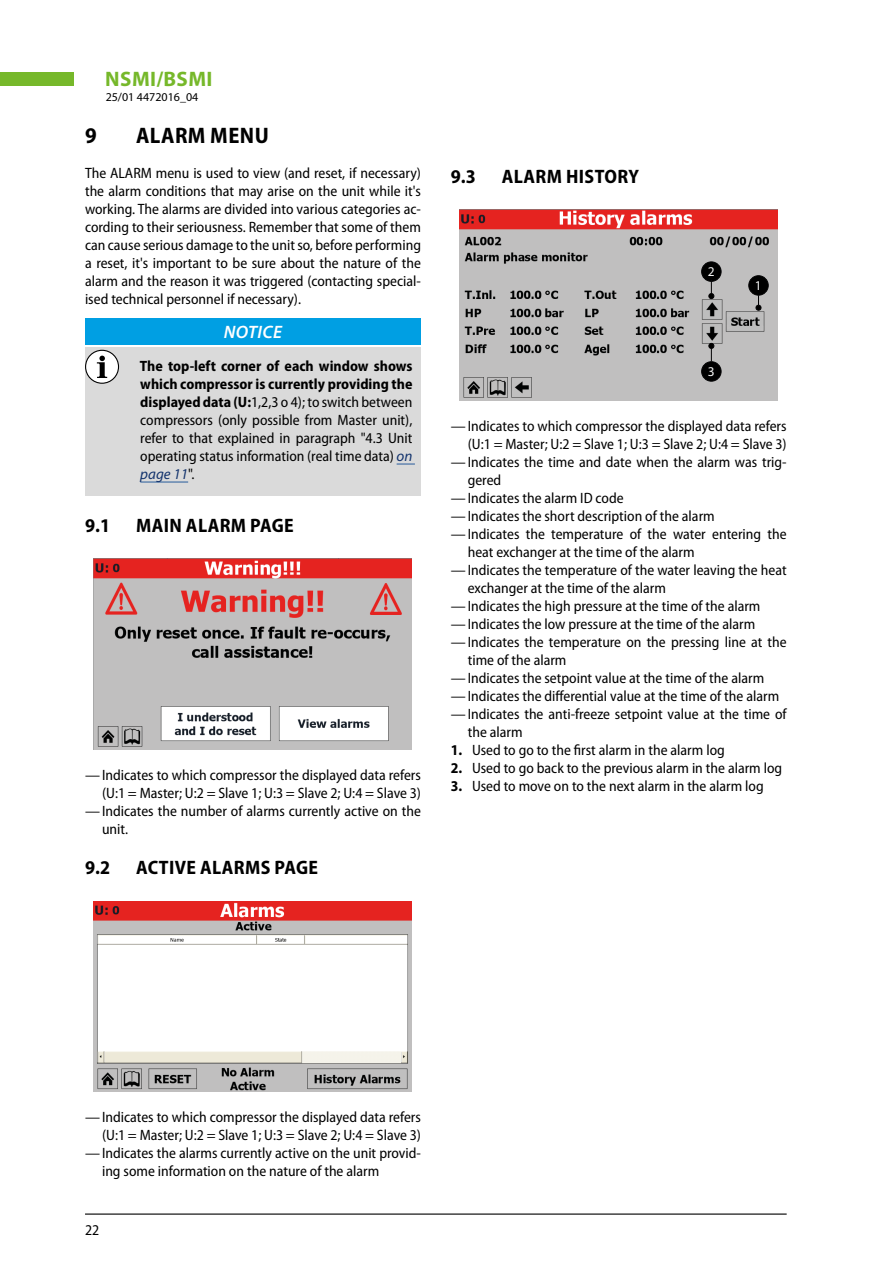
<style>
.page{position:relative;width:893px;height:1263px;background:#fff}
.page>*{position:absolute;margin:0;border:0;box-sizing:border-box;transform-origin:0 0}
.t1{font:700 semi-condensed 22.5px "Myriad Pro";letter-spacing:.02em;color:#000}
.t2{font:700 21px "Myriad Pro";letter-spacing:.02em;color:#76b82a}
.t3{font:700 semi-condensed 19.5px "Myriad Pro";letter-spacing:.02em;color:#000}
.t4{font:italic 600 18px "Myriad Pro";letter-spacing:.02em;color:#fff}
.t5{font:semi-condensed 15px/18px "Myriad Pro";color:#000;text-align:justify}
.t6{font:13.35px "Myriad Pro";color:#f6f6f6}
.t7{font:12px "Myriad Pro";color:#000}
.s1{font-weight:700}
.s2{font-style:italic;font-stretch:normal;color:#13336d}
</style>
<div class="page">
<hr style="left:85px;top:1213px;width:702px;height:1px;background:#000">
<div style="left:0;top:72px;width:73px;height:14px;background:#76b82a"></div>
<div style="left:85px;top:318px;width:336px;height:26px;background:#009fe3"></div>
<div style="left:85px;top:347px;width:336px;height:148px;background:#dadada"></div>
<svg style="left:397px;top:464px;width:18px;height:1px"></svg>
<hr style="left:140px;top:482px;width:48px;height:1px;background:#275b9b">
<img style="left:94px;top:558px;width:317px;height:191px">
<img style="left:94px;top:901px;width:318px;height:190px">
<img style="left:459px;top:209px;width:318px;height:191px">
<div style="left:749px;top:276px;width:19px;height:19px;background:#000;border-radius:50%"></div>
<div style="left:748px;top:275px;width:21px;height:20px;border:1px solid #020203;border-radius:50%"></div>
<svg style="left:756px;top:295px;width:5px;height:15px"></svg>
<div style="left:702px;top:262px;width:19px;height:19px;background:#000;border-radius:50%"></div>
<div style="left:701px;top:262px;width:20px;height:20px;border:1px solid #020203;border-radius:50%"></div>
<svg style="left:709px;top:280px;width:5px;height:19px"></svg>
<div style="left:702px;top:362px;width:19px;height:19px;background:#000;border-radius:50%"></div>
<div style="left:701px;top:361px;width:20px;height:20px;border:1px solid #020203;border-radius:50%"></div>
<svg style="left:709px;top:343px;width:5px;height:19px"></svg>
<div style="left:86px;top:350px;width:33px;height:33px;background:#fff;border-radius:50%"></div>
<svg style="left:97px;top:356px;width:10px;height:22px"></svg>
<div style="left:85px;top:350px;width:34px;height:34px;border:1px solid #000;border-radius:50%"></div>
<h2 class="t2" style="left:105px;top:66px;width:109px">NSMI/BSMI</h2>
<p class="t7" style="left:106px;top:89px;width:94px">25/01 4472016_04</p>
<h1 class="t1" style="left:85px;top:121px;width:13px">9</h1>
<h1 class="t1" style="left:136px;top:121px;width:134px">ALARM MENU</h1>
<p class="t5" style="left:85px;top:164px;width:337px">The ALARM menu is used to view (and reset, if necessary) the alarm conditions that may arise on the unit while it's working. The alarms are divided into various categories ac&shy;cording to their seriousness. Remember that some of them can cause serious damage to the unit so, before performing a reset, it's important to be sure about the nature of the alarm and the reason it was triggered (contacting special&shy;ised technical personnel if necessary).</p>
<p class="t4" style="left:224px;top:321px;width:60px">NOTICE</p>
<p class="t5" style="left:140px;top:357px;width:274px"><span class="s1">The top-left corner of each window shows which compressor is currently providing the displayed data (U:</span>1,2,3 o 4); to switch between compressors (only possible from Master unit), refer to that explained in paragraph "4.3 Unit operating status information (real time data) <span class="s2">on page 11</span>".</p>
<h3 class="t3" style="left:85px;top:513px;width:27px">9.1</h3>
<h3 class="t3" style="left:136px;top:513px;width:159px">MAIN ALARM PAGE</h3>
<p class="t5" style="left:85px;top:766px;width:337px">—Indicates to which compressor the displayed data refers</p>
<p class="t5" style="left:102px;top:784px;width:320px">(U:1 = Master; U:2 = Slave 1; U:3 = Slave 2; U:4 = Slave 3)</p>
<p class="t5" style="left:85px;top:802px;width:337px">—Indicates the number of alarms currently active on the</p>
<p class="t5" style="left:102px;top:820px;width:28px">unit.</p>
<h3 class="t3" style="left:85px;top:855px;width:27px">9.2</h3>
<h3 class="t3" style="left:136px;top:855px;width:184px">ACTIVE ALARMS PAGE</h3>
<h3 class="t3" style="left:451px;top:164px;width:27px">9.3</h3>
<h3 class="t3" style="left:502px;top:164px;width:139px">ALARM HISTORY</h3>
<p class="t6" style="left:708px;top:263px;width:8px">2</p>
<p class="t6" style="left:708px;top:363px;width:8px">3</p>
<p class="t6" style="left:755px;top:277px;width:8px">1</p>
<p class="t5" style="left:451px;top:417px;width:337px">—Indicates to which compressor the displayed data refers</p>
<p class="t5" style="left:468px;top:435px;width:320px">(U:1 = Master; U:2 = Slave 1; U:3 = Slave 2; U:4 = Slave 3)</p>
<p class="t5" style="left:451px;top:453px;width:337px">—Indicates the time and date when the alarm was trig-</p>
<p class="t5" style="left:468px;top:471px;width:35px">gered</p>
<p class="t5" style="left:451px;top:489px;width:174px">—Indicates the alarm ID code</p>
<p class="t5" style="left:451px;top:507px;width:265px">—Indicates the short description of the alarm</p>
<p class="t5" style="left:451px;top:525px;width:337px">—Indicates the temperature of the water entering the</p>
<p class="t5" style="left:468px;top:543px;width:228px">heat exchanger at the time of the alarm</p>
<p class="t5" style="left:451px;top:561px;width:337px">—Indicates the temperature of the water leaving the heat</p>
<p class="t5" style="left:468px;top:579px;width:200px">exchanger at the time of the alarm</p>
<p class="t5" style="left:451px;top:597px;width:311px">—Indicates the high pressure at the time of the alarm</p>
<p class="t5" style="left:451px;top:615px;width:306px">—Indicates the low pressure at the time of the alarm</p>
<p class="t5" style="left:451px;top:633px;width:337px">—Indicates the temperature on the pressing line at the</p>
<p class="t5" style="left:468px;top:651px;width:100px">time of the alarm</p>
<p class="t5" style="left:451px;top:669px;width:315px">—Indicates the setpoint value at the time of the alarm</p>
<p class="t5" style="left:451px;top:687px;width:330px">—Indicates the differential value at the time of the alarm</p>
<p class="t5" style="left:451px;top:705px;width:337px">—Indicates the anti-freeze setpoint value at the time of</p>
<p class="t5" style="left:468px;top:723px;width:56px">the alarm</p>
<p class="t5" style="left:451px;top:741px;width:276px"><span class="s1">1.</span> Used to go to the first alarm in the alarm log</p>
<p class="t5" style="left:451px;top:759px;width:333px"><span class="s1">2.</span> Used to go back to the previous alarm in the alarm log</p>
<p class="t5" style="left:451px;top:777px;width:314px"><span class="s1">3.</span> Used to move on to the next alarm in the alarm log</p>
<p class="t5" style="left:85px;top:1108px;width:337px">—Indicates to which compressor the displayed data refers</p>
<p class="t5" style="left:102px;top:1126px;width:320px">(U:1 = Master; U:2 = Slave 1; U:3 = Slave 2; U:4 = Slave 3)</p>
<p class="t5" style="left:85px;top:1144px;width:337px">—Indicates the alarms currently active on the unit provid-</p>
<p class="t5" style="left:102px;top:1162px;width:279px">ing some information on the nature of the alarm</p>
<p class="t5" style="left:85px;top:1220px;width:16px">22</p>
</div>
